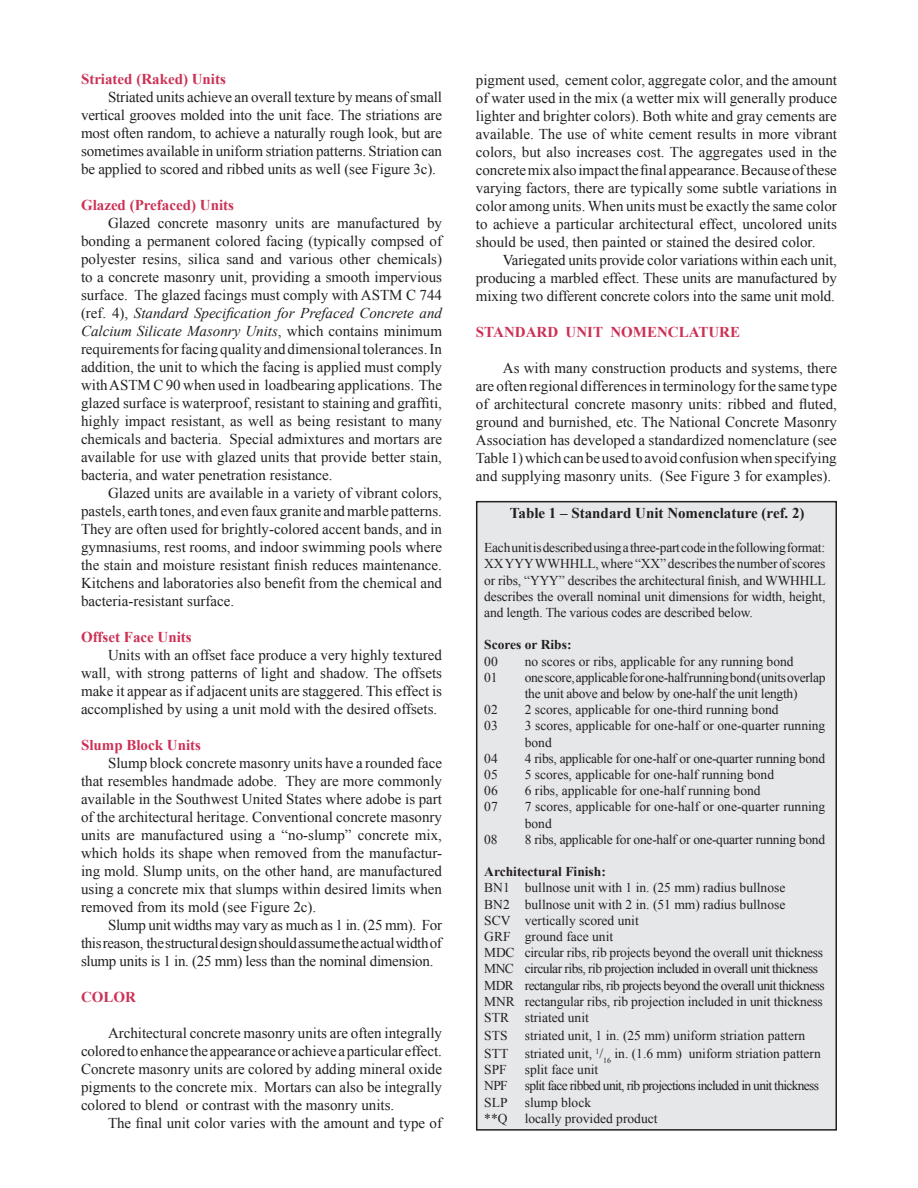
<style>
.page{position:relative;width:918px;height:1188px;background:#fff}
.page>*{position:absolute;margin:0;border:0;box-sizing:border-box;transform-origin:0 0}
.t1{font:15px/18px "Times New Roman";color:#231f20;text-align:justify}
.t2{font:700 15px "Times New Roman";color:#cc3155}
.t3{font:700 15px "Times New Roman";color:#231f20}
.t4{font:13.5px/16.2px "Times New Roman";letter-spacing:-.01em;color:#231f20}
.t5{font:13.5px "Times New Roman";letter-spacing:-.05em;color:#231f20}
.t6{font:700 13.5px "Times New Roman";color:#231f20}
.s1{font-style:italic}
</style>
<div class="page">
<div style="left:477px;top:502px;width:359px;height:628px;background:#e6e7e9"></div>
<div style="left:476px;top:501px;width:361px;height:630px;border:2px solid #231f20"></div>
<p class="t2" style="left:81px;top:69px;width:146px">Striated (Raked) Units</p>
<p class="t1" style="left:81px;top:88px;width:363px;text-indent:27px">Striated units achieve an overall texture by means of small vertical grooves molded into the unit face. The striations are most often random, to achieve a naturally rough look, but are sometimes available in uniform striation patterns. Striation can be applied to scored and ribbed units as well (see Figure 3c).</p>
<p class="t2" style="left:81px;top:195px;width:155px">Glazed (Prefaced) Units</p>
<p class="t1" style="left:81px;top:214px;width:363px;text-indent:27px">Glazed concrete masonry units are manufactured by bonding a permanent colored facing (typically compsed of polyester resins, silica sand and various other chemicals) to a concrete masonry unit, providing a smooth impervious surface. The glazed facings must comply with ASTM C 744 (ref. 4), <span class="s1">Standard Specification for Prefaced Concrete and Calcium Silicate Masonry Units</span>, which contains minimum requirements for facing quality and dimensional tolerances. In addition, the unit to which the facing is applied must comply with ASTM C 90 when used in loadbearing applications. The glazed surface is waterproof, resistant to staining and graffiti, highly impact resistant, as well as being resistant to many chemicals and bacteria. Special admixtures and mortars are available for use with glazed units that provide better stain, bacteria, and water penetration resistance.</p>
<p class="t1" style="left:81px;top:484px;width:363px;text-indent:27px">Glazed units are available in a variety of vibrant colors, pastels, earth tones, and even faux granite and marble patterns.<br>They are often used for brightly-colored accent bands, and in gymnasiums, rest rooms, and indoor swimming pools where the stain and moisture resistant finish reduces maintenance.<br>Kitchens and laboratories also benefit from the chemical and bacteria-resistant surface.</p>
<p class="t2" style="left:81px;top:627px;width:112px">Offset Face Units</p>
<p class="t1" style="left:81px;top:646px;width:363px;text-indent:27px">Units with an offset face produce a very highly textured wall, with strong patterns of light and shadow. The offsets make it appear as if adjacent units are staggered. This effect is accomplished by using a unit mold with the desired offsets.</p>
<p class="t2" style="left:81px;top:735px;width:122px">Slump Block Units</p>
<p class="t1" style="left:81px;top:754px;width:363px;text-indent:27px">Slump block concrete masonry units have a rounded face that resembles handmade adobe. They are more commonly available in the Southwest United States where adobe is part of the architectural heritage. Conventional concrete masonry units are manufactured using a “no-slump” concrete mix, which holds its shape when removed from the manufactur&shy;ing mold. Slump units, on the other hand, are manufactured using a concrete mix that slumps within desired limits when removed from its mold (see Figure 2c).</p>
<p class="t1" style="left:81px;top:916px;width:363px;text-indent:27px">Slump unit widths may vary as much as 1 in. (25 mm). For this reason, the structural design should assume the actual width of slump units is 1 in. (25 mm) less than the nominal dimension.</p>
<p class="t2" style="left:81px;top:987px;width:56px">COLOR</p>
<p class="t1" style="left:81px;top:1024px;width:363px;text-indent:27px">Architectural concrete masonry units are often integrally colored to enhance the appearance or achieve a particular effect.<br>Concrete masonry units are colored by adding mineral oxide pigments to the concrete mix. Mortars can also be integrally colored to blend or contrast with the masonry units.</p>
<p class="t1" style="left:108px;top:1114px;width:336px">The final unit color varies with the amount and type of</p>
<p class="t1" style="left:476px;top:70px;width:363px">pigment used, cement color, aggregate color, and the amount of water used in the mix (a wetter mix will generally produce lighter and brighter colors). Both white and gray cements are available. The use of white cement results in more vibrant colors, but also increases cost. The aggregates used in the concrete mix also impact the final appearance. Because of these varying factors, there are typically some subtle variations in color among units. When units must be exactly the same color to achieve a particular architectural effect, uncolored units should be used, then painted or stained the desired color.</p>
<p class="t1" style="left:476px;top:250px;width:363px;text-indent:27px">Variegated units provide color variations within each unit, producing a marbled effect. These units are manufactured by mixing two different concrete colors into the same unit mold.</p>
<p class="t2" style="left:476px;top:321px;width:148px">Standard Unit Nom</p>
<p class="t2" style="left:647px;top:321px;width:95px">enclature</p>
<p class="t1" style="left:476px;top:358px;width:363px;text-indent:27px">As with many construction products and systems, there are often regional differences in terminology for the same type of architectural concrete masonry units: ribbed and fluted, ground and burnished, etc. The National Concrete Masonry Association has developed a standardized nomenclature (see Table 1) which can be used to avoid confusion when specifying and supplying masonry units. (See Figure 3 for examples).</p>
<p class="t3" style="left:510px;top:503px;width:296px">Table 1 – Standard Unit Nomenclature (ref. 2)</p>
<p class="t4" style="left:484px;top:539px;width:343px;text-align:justify">Each unit is described using a three-part code in the following format:<br>XX YYY WWHHLL, where “XX” describes the number of scores or ribs, “YYY” describes the architectural finish, and WWHHLL describes the overall nominal unit dimensions for width, height, and length. The various codes are described below.</p>
<p class="t6" style="left:484px;top:636px;width:89px">Scores or Ribs:</p>
<p class="t4" style="left:484px;top:653px;width:15px">00</p>
<p class="t4" style="left:525px;top:653px;width:270px">no scores or ribs, applicable for any running bond</p>
<p class="t4" style="left:484px;top:669px;width:15px">01</p>
<p class="t4" style="left:525px;top:669px;width:302px">one score, applicable for one-half running bond (units overlap the unit above and below by one-half the unit length)</p>
<p class="t4" style="left:484px;top:701px;width:15px">02</p>
<p class="t4" style="left:525px;top:701px;width:255px">2 scores, applicable for one-third running bond</p>
<p class="t4" style="left:484px;top:718px;width:15px">03</p>
<p class="t4" style="left:525px;top:718px;width:302px">3 scores, applicable for one-half or one-quarter running bond</p>
<p class="t4" style="left:484px;top:750px;width:15px">04</p>
<p class="t4" style="left:525px;top:750px;width:302px">4 ribs, applicable for one-half or one-quarter running bond</p>
<p class="t4" style="left:484px;top:766px;width:15px">05</p>
<p class="t4" style="left:525px;top:766px;width:251px">5 scores, applicable for one-half running bond</p>
<p class="t4" style="left:484px;top:782px;width:15px">06</p>
<p class="t4" style="left:525px;top:782px;width:237px">6 ribs, applicable for one-half running bond</p>
<p class="t4" style="left:484px;top:799px;width:15px">07</p>
<p class="t4" style="left:525px;top:799px;width:302px">7 scores, applicable for one-half or one-quarter running bond</p>
<p class="t4" style="left:484px;top:831px;width:15px">08</p>
<p class="t4" style="left:525px;top:831px;width:302px">8 ribs, applicable for one-half or one-quarter running bond</p>
<p class="t6" style="left:484px;top:862px;width:123px">Architectural Finish:</p>
<p class="t4" style="left:484px;top:880px;width:342px">BN1 bullnose unit with 1 in. (25 mm) radius bullnose<br>BN2 bullnose unit with 2 in. (51 mm) radius bullnose<br>SCV vertically scored unit<br>GRF ground face unit<br>MDC circular ribs, rib projects beyond the overall unit thickness MNC circular ribs, rib projection included in overall unit thickness MDR rectangular ribs, rib projects beyond the overall unit thickness MNR rectangular ribs, rib projection included in unit thickness STR striated unit</p>
<p class="t4" style="left:484px;top:1027px;width:25px">STS</p>
<p class="t4" style="left:484px;top:1026px;width:338px;line-height:18px;text-indent:40px">striated unit, 1 in. (25 mm) uniform striation pattern<br>STT striated unit, <sup>1</sup>/<sub>16</sub> in. (1.6 mm) uniform striation pattern</p>
<p class="t4" style="left:484px;top:1061px;width:24px">SPF</p>
<p class="t4" style="left:525px;top:1061px;width:75px">split face unit</p>
<p class="t4" style="left:484px;top:1078px;width:25px">NPF</p>
<p class="t5" style="left:525px;top:1077px;width:296px">split face ribbed unit, rib projections included in unit thickness</p>
<p class="t4" style="left:484px;top:1094px;width:25px">SLP</p>
<p class="t4" style="left:525px;top:1094px;width:68px">slump block</p>
<p class="t4" style="left:484px;top:1110px;width:25px">**Q</p>
<p class="t4" style="left:525px;top:1110px;width:134px">locally provided product</p>
</div>
